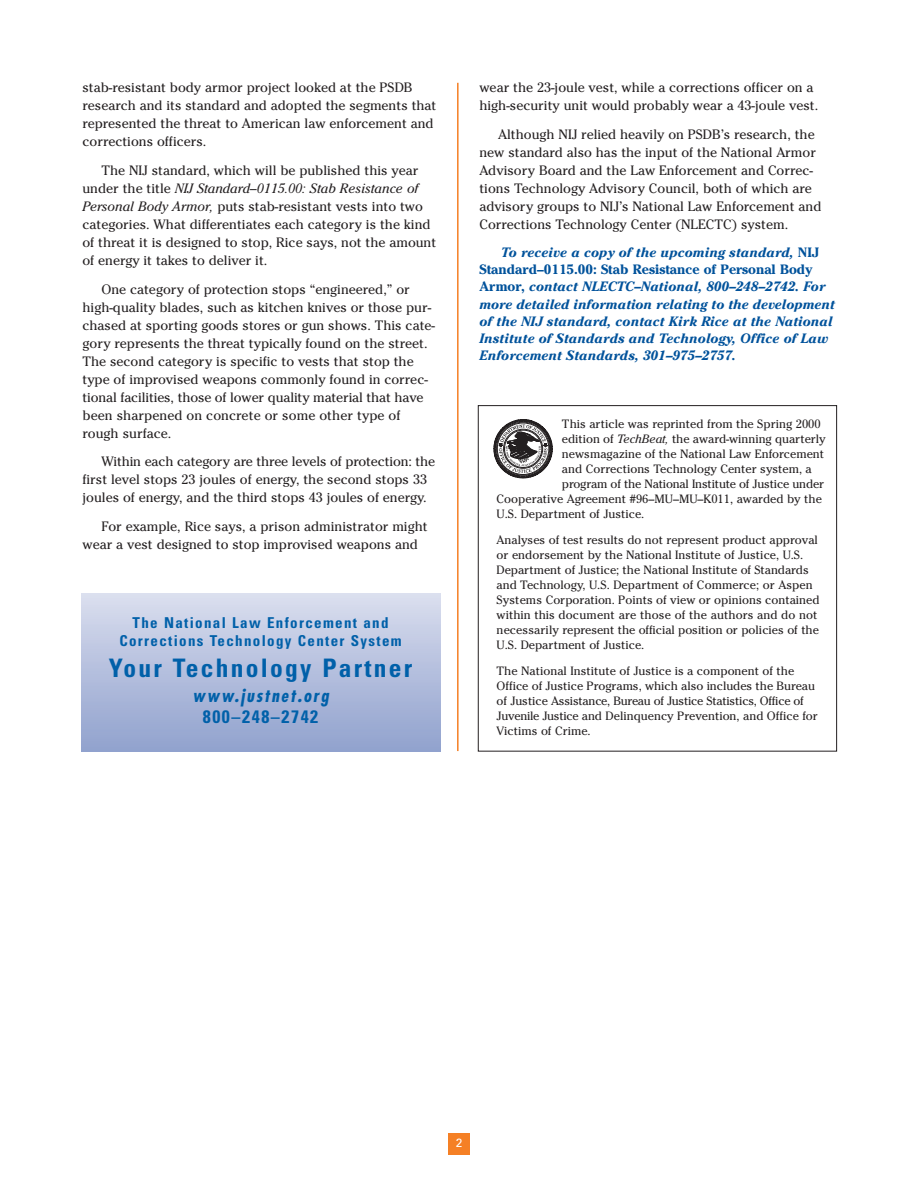
<style>
.page{position:relative;width:918px;height:1188px;background:#fff}
.page>*{position:absolute;margin:0;border:0;box-sizing:border-box;transform-origin:0 0}
.t1{font:700 condensed 25.5px "Univers";letter-spacing:.09em;color:#0060a9}
.t2{font:italic 700 condensed 18px "Futura";letter-spacing:.1em;color:#0060a9}
.t3{font:700 condensed 18px "Univers";letter-spacing:.09em;color:#0060a9}
.t4{font:700 condensed 15px/18px "Univers";letter-spacing:.09em;color:#0060a9;text-align:center}
.t5{font:13.5px/18px "Cheltenham";color:#231f20}
.t6{font:italic 700 13.5px/17.2px "Cheltenham";color:#00529b}
.t7{font:12px/15px "Cheltenham";color:#231f20}
.t8{font:12px "Univers";color:#fff}
.s1{font-style:italic}
.s2{font-style:normal}
</style>
<div class="page">
<div style="left:478px;top:405px;width:359px;height:347px;border:1px solid #231f20"></div>
<hr style="left:457px;top:83px;width:2px;height:668px;background:#f58025">
<div style="left:81px;top:594px;width:359px;height:157px;background:linear-gradient(to bottom,#dadeee,#90a1cd)"></div>
<svg style="left:494px;top:419px;width:58px;height:59px"></svg>
<div style="left:449px;top:1133px;width:21px;height:21px;background:#f58025"></div>
<p class="t5" style="left:82px;top:80px;width:356px">stab-resistant body armor project looked at the PSDB research and its standard and adopted the segments that represented the threat to American law enforcement and corrections officers.</p>
<p class="t5" style="left:82px;top:163px;width:355px;text-indent:19px">The NIJ standard, which will be published this year under the title <span class="s1">NIJ Standard–0115.00: Stab Resistance of Personal Body Armor,</span> puts stab-resistant vests into two categories. What differentiates each category is the kind of threat it is designed to stop, Rice says, not the amount of energy it takes to deliver it.</p>
<p class="t5" style="left:82px;top:281px;width:354px;text-indent:19px">One category of protection stops “engineered,” or high-quality blades, such as kitchen knives or those pur&shy;chased at sporting goods stores or gun shows. This cate&shy;gory represents the threat typically found on the street.<br>The second category is specific to vests that stop the type of improvised weapons commonly found in correc&shy;tional facilities, those of lower quality material that have been sharpened on concrete or some other type of rough surface.</p>
<p class="t5" style="left:82px;top:454px;width:354px;text-indent:19px">Within each category are three levels of protection: the first level stops 23 joules of energy, the second stops 33 joules of energy, and the third stops 43 joules of energy.</p>
<p class="t5" style="left:82px;top:519px;width:347px;text-indent:19px">For example, Rice says, a prison administrator might wear a vest designed to stop improvised weapons and</p>
<p class="t4" style="left:119px;top:616px;width:284px">The National Law Enforcement and<br>Corrections Technology Center System</p>
<h2 class="t1" style="left:109px;top:658px;width:305px">Your Technology Partner</h2>
<p class="t2" style="left:193px;top:688px;width:138px">www.justnet.org</p>
<h3 class="t3" style="left:203px;top:710px;width:117px">800–248–2742</h3>
<p class="t5" style="left:479px;top:80px;width:340px">wear the 23-joule vest, while a corrections officer on a high-security unit would probably wear a 43-joule vest.</p>
<p class="t5" style="left:479px;top:127px;width:344px;text-indent:19px">Although NIJ relied heavily on PSDB’s research, the new standard also has the input of the National Armor Advisory Board and the Law Enforcement and Correc&shy;tions Technology Advisory Council, both of which are advisory groups to NIJ’s National Law Enforcement and Corrections Technology Center (NLECTC) system.</p>
<p class="t6" style="left:479px;top:245px;width:357px;text-indent:22px">To receive a copy of the upcoming standard, <span class="s2">NIJ Standard–0115.00: Stab Resistance of Personal Body Armor,</span> contact NLECTC–National, 800–248–2742. For more detailed information relating to the development of the NIJ standard, contact Kirk Rice at the National Institute of Standards and Technology, Office of Law Enforcement Standards, 301–975–2757.</p>
<p class="t7" style="left:562px;top:418px;width:260px">This article was reprinted from the Spring 2000</p>
<p class="t7" style="left:562px;top:433px;width:265px">edition of <span class="s1">TechBeat,</span> the award-winning quarterly</p>
<p class="t7" style="left:562px;top:448px;width:264px">newsmagazine of the National Law Enforcement</p>
<p class="t7" style="left:562px;top:463px;width:251px">and Corrections Technology Center system, a</p>
<p class="t7" style="left:562px;top:478px;width:264px">program of the National Institute of Justice under</p>
<p class="t7" style="left:497px;top:493px;width:327px">Cooperative Agreement #96–MU–MU–K011, awarded by the</p>
<p class="t7" style="left:497px;top:508px;width:149px">U.S. Department of Justice.</p>
<p class="t7" style="left:497px;top:533px;width:325px">Analyses of test results do not represent product approval or endorsement by the National Institute of Justice, U.S.<br>Department of Justice; the National Institute of Standards and Technology, U.S. Department of Commerce; or Aspen Systems Corporation. Points of view or opinions contained within this document are those of the authors and do not necessarily represent the official position or policies of the</p>
<p class="t7" style="left:497px;top:638px;width:149px">U.S. Department of Justice.</p>
<p class="t7" style="left:497px;top:664px;width:323px">The National Institute of Justice is a component of the Office of Justice Programs, which also includes the Bureau of Justice Assistance, Bureau of Justice Statistics, Office of Juvenile Justice and Delinquency Prevention, and Office for Victims of Crime.</p>
<p class="t8" style="left:456px;top:1138px;width:8px">2</p>
</div>
